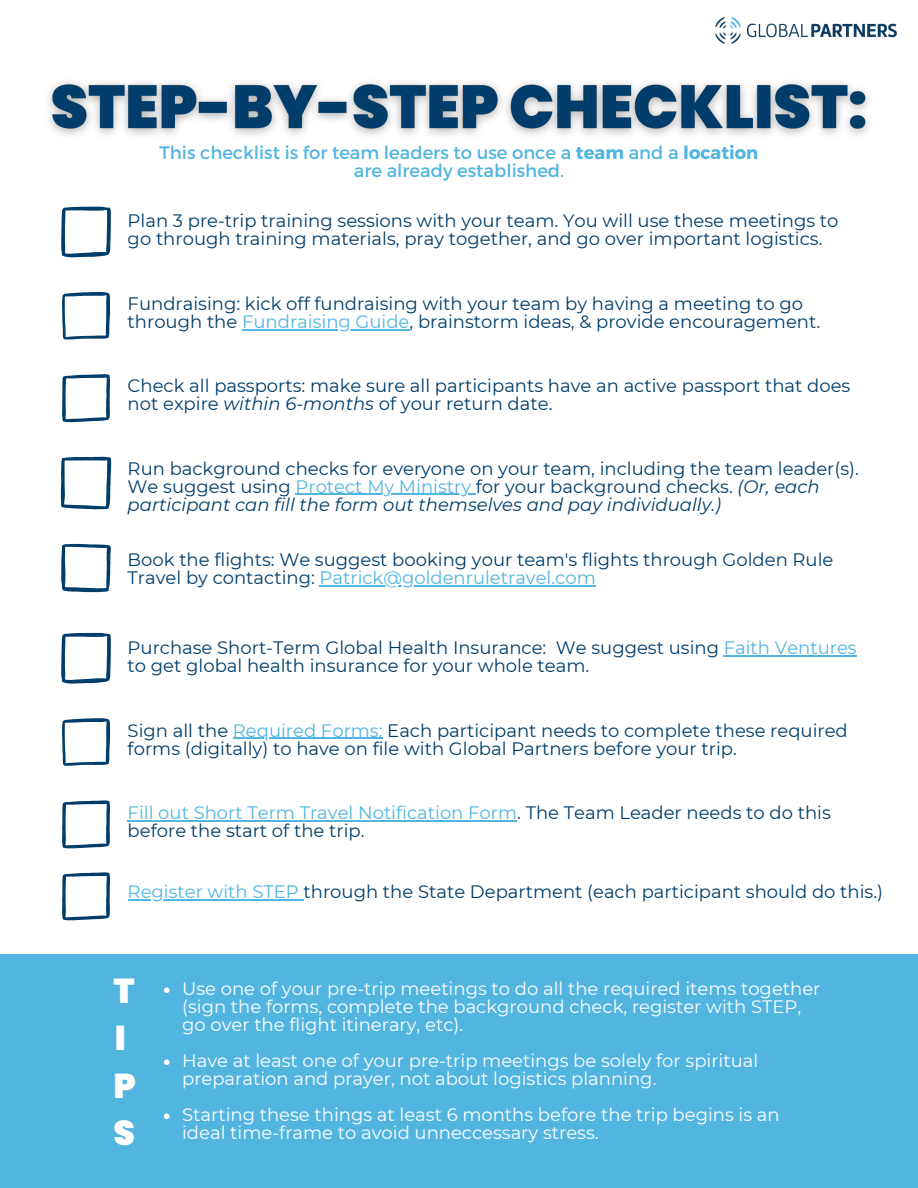
<style>
.page{position:relative;width:918px;height:1188px;background:#fff}
.page>*{position:absolute;margin:0;border:0;box-sizing:border-box;transform-origin:0 0}
.t1{font:900 34.5px/47.2px "Poppins";color:#fff}
.t2{font:18px/18px "Montserrat";color:#003d6b}
.t3{font:18px/18px "Montserrat";color:#fff}
.t4{font:18px/18px "Montserrat";color:#51b5e0;text-align:center}
.s1{font-weight:700}
.s2{color:#51b5e0}
.s3{font-style:italic}
</style>
<div class="page">
<div style="left:0;top:954px;width:918px;height:234px;background:#51b5e0"></div>
<img style="left:716px;top:18px;width:181px;height:26px">
<svg style="left:61px;top:544px;width:50px;height:48px"></svg>
<svg style="left:61px;top:457px;width:50px;height:52px"></svg>
<svg style="left:62px;top:374px;width:48px;height:48px"></svg>
<svg style="left:61px;top:207px;width:50px;height:50px"></svg>
<svg style="left:62px;top:292px;width:48px;height:48px"></svg>
<img style="left:48px;top:82px;width:821px;height:54px">
<svg style="left:62px;top:800px;width:48px;height:48px"></svg>
<svg style="left:61px;top:633px;width:50px;height:51px"></svg>
<svg style="left:62px;top:718px;width:48px;height:48px"></svg>
<hr style="left:296px;top:494px;width:180px;height:1px;background:#51b5e0">
<hr style="left:242px;top:329px;width:168px;height:1px;background:#51b5e0">
<hr style="left:724px;top:655px;width:133px;height:2px;background:#51b5e0">
<hr style="left:233px;top:738px;width:150px;height:1px;background:#51b5e0">
<hr style="left:320px;top:585px;width:276px;height:2px;background:#51b5e0">
<hr style="left:128px;top:820px;width:389px;height:1px;background:#51b5e0">
<svg style="left:62px;top:872px;width:48px;height:48px"></svg>
<hr style="left:128px;top:899px;width:176px;height:1px;background:#51b5e0">
<svg style="left:164px;top:987px;width:6px;height:6px"></svg>
<svg style="left:164px;top:1059px;width:6px;height:6px"></svg>
<svg style="left:164px;top:1113px;width:6px;height:6px"></svg>
<p class="t4" style="left:160px;top:143px;width:600px">This checklist is for team leaders to use once a <span class="s1">team</span> and a <span class="s1">location </span>are already established.</p>
<p class="t2" style="left:128px;top:212px;width:712px">Plan 3 pre-trip training sessions with your team. You will use these meetings to go through training materials, pray together, and go over important logistics.</p>
<p class="t2" style="left:128px;top:294px;width:694px">Fundraising: kick off fundraising with your team by having a meeting to go through the <span class="s2">Fundraising Guide</span>, brainstorm ideas, &amp; provide encouragement.</p>
<p class="t2" style="left:128px;top:377px;width:724px">Check all passports: make sure all participants have an active passport that does not expire <span class="s3">within 6-months</span> of your return date.</p>
<p class="t2" style="left:128px;top:459px;width:733px">Run background checks for everyone on your team, including the team leader(s).<br>We suggest using <span class="s2">Protect My Ministry</span> for your background checks. <span class="s3">(Or, each participant can fill the form out themselves and pay individually.)</span></p>
<p class="t2" style="left:128px;top:551px;width:707px">Book the flights: We suggest booking your team's flights through Golden Rule<br>Travel by contacting: <span class="s2">Patrick@goldenruletravel.com</span></p>
<p class="t2" style="left:128px;top:639px;width:731px">Purchase Short-Term Global Health Insurance: We suggest using <span class="s2">Faith Ventures </span>to get global health insurance for your whole team.</p>
<p class="t2" style="left:128px;top:721px;width:722px">Sign all the <span class="s2">Required Forms:</span> Each participant needs to complete these required forms (digitally) to have on file with Global Partners before your trip.</p>
<p class="t2" style="left:128px;top:803px;width:705px"><span class="s2">Fill out Short Term Travel Notification Form</span>. The Team Leader needs to do this before the start of the trip.</p>
<p class="t2" style="left:128px;top:882px;width:757px"><span class="s2">Register with STEP</span> through the State Department (each participant should do this.)</p>
<h1 class="t1" style="left:113px;top:968px;width:24px">T<br>I<br>P<br>S</h1>
<p class="t3" style="left:182px;top:980px;width:640px">Use one of your pre-trip meetings to do all the required items together (sign the forms, complete the background check, register with STEP, go over the flight itinerary, etc).</p>
<p class="t3" style="left:182px;top:1052px;width:578px">Have at least one of your pre-trip meetings be solely for spiritual preparation and prayer, not about logistics planning.</p>
<p class="t3" style="left:182px;top:1106px;width:599px">Starting these things at least 6 months before the trip begins is an ideal time-frame to avoid unneccessary stress.</p>
</div>
